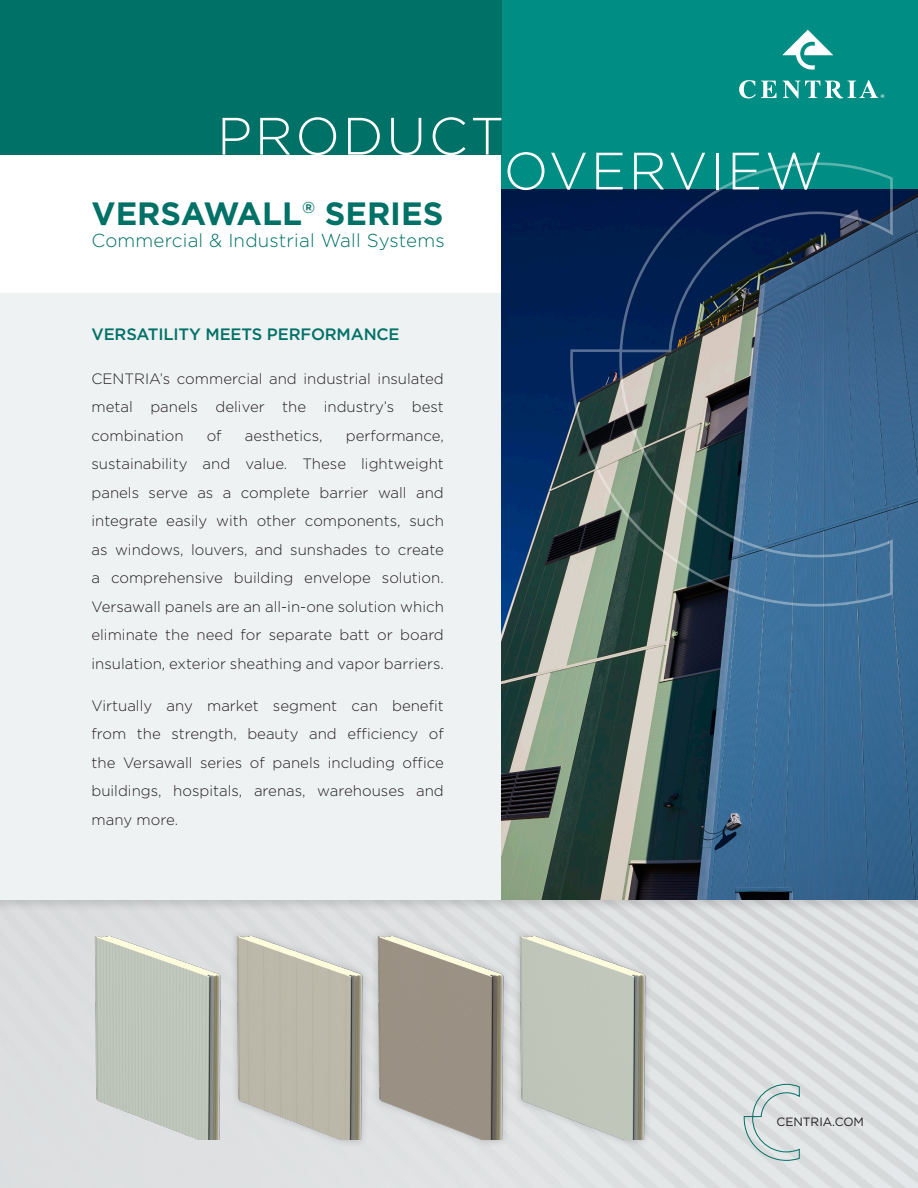
<style>
.page{position:relative;width:918px;height:1188px;background:#fff}
.page>*{position:absolute;margin:0;border:0;box-sizing:border-box;transform-origin:0 0}
.t1{font:300 52.5px "Gotham";letter-spacing:.05em;color:#fff}
.t2{font:700 32.25px "Gotham";color:#007167}
.t3{font:300 18.75px "Gotham";letter-spacing:.01em;color:#007167}
.t4{font:500 16.5px "Gotham";letter-spacing:-.01em;color:#007167}
.t5{font:300 15px/28.5px "Gotham";color:#231f20;text-align:justify}
.t6{font:12px "Gotham";color:#231f20}
.t7{font:700 5.25px "Gotham";color:#fff}
</style>
<div class="page">
<div style="left:0;top:290px;width:918px;height:622px;background:#231f20;opacity:.15"></div>
<div style="left:0;top:293px;width:918px;height:606px;background:#eff2f3"></div>
<div style="left:501px;top:0;width:417px;height:216px;background:#008d83"></div>
<div style="left:0;top:0;width:501px;height:154px;background:#007167"></div>
<svg style="left:744px;top:1084px;width:56px;height:77px;background:#ced8d9"></svg>
<img style="left:501px;top:190px;width:417px;height:709px">
<svg style="left:570px;top:162px;width:323px;height:445px;background:#365b73"></svg>
<svg style="left:782px;top:30px;width:51px;height:40px"></svg>
<svg style="left:783px;top:80px;width:95px;height:18px"></svg>
<svg style="left:739px;top:80px;width:37px;height:18px"></svg>
<img style="left:52px;top:936px;width:141px;height:204px">
<div style="left:229px;top:929px;width:141px;height:219px;background:#dee0e1"></div>
<img style="left:193px;top:936px;width:142px;height:204px">
<div style="left:370px;top:929px;width:141px;height:219px;background:#dee0e1"></div>
<img style="left:335px;top:936px;width:141px;height:204px">
<div style="left:512px;top:929px;width:141px;height:219px;background:#dee0e1"></div>
<img style="left:476px;top:936px;width:217px;height:204px">
<h1 class="t1" style="left:217px;top:107px;width:289px">PRODUCT</h1>
<h1 class="t1" style="left:504px;top:142px;width:321px">OVERVIEW</h1>
<h2 class="t2" style="left:92px;top:195px;width:353px">VERSAWALL<sup>®</sup> SERIES</h2>
<p class="t3" style="left:92px;top:231px;width:355px">Commercial &amp; Industrial Wall Systems</p>
<p class="t4" style="left:92px;top:324px;width:310px">VERSATILITY MEETS PERFORMANCE</p>
<p class="t5" style="left:92px;top:364px;width:354px">CENTRIA’s commercial and industrial insulated metal panels deliver the industry’s best combination</p>
<p class="t5" style="left:92px;top:421px;width:354px;text-indent:254px">performance, sustainability and value. These lightweight panels serve as a complete barrier wall and integrate easily with other components, such as windows, louvers, and sunshades to create a comprehensive building envelope solution.<br>Versawall panels are an all-in-one solution which eliminate the need for separate batt or board insulation, exterior sheathing and vapor barriers.</p>
<p class="t5" style="left:92px;top:691px;width:354px">Virtually any market segment can benefit from the strength, beauty and efficiency of the Versawall series of panels including office buildings, hospitals, arenas, warehouses and many more.</p>
<p class="t5" style="left:207px;top:421px;width:17px">of</p>
<p class="t5" style="left:245px;top:421px;width:79px">aesthetics,</p>
<p class="t7" style="left:881px;top:93px;width:6px">®</p>
<p class="t6" style="left:777px;top:1114px;width:89px">CENTRIA.COM</p>
</div>
